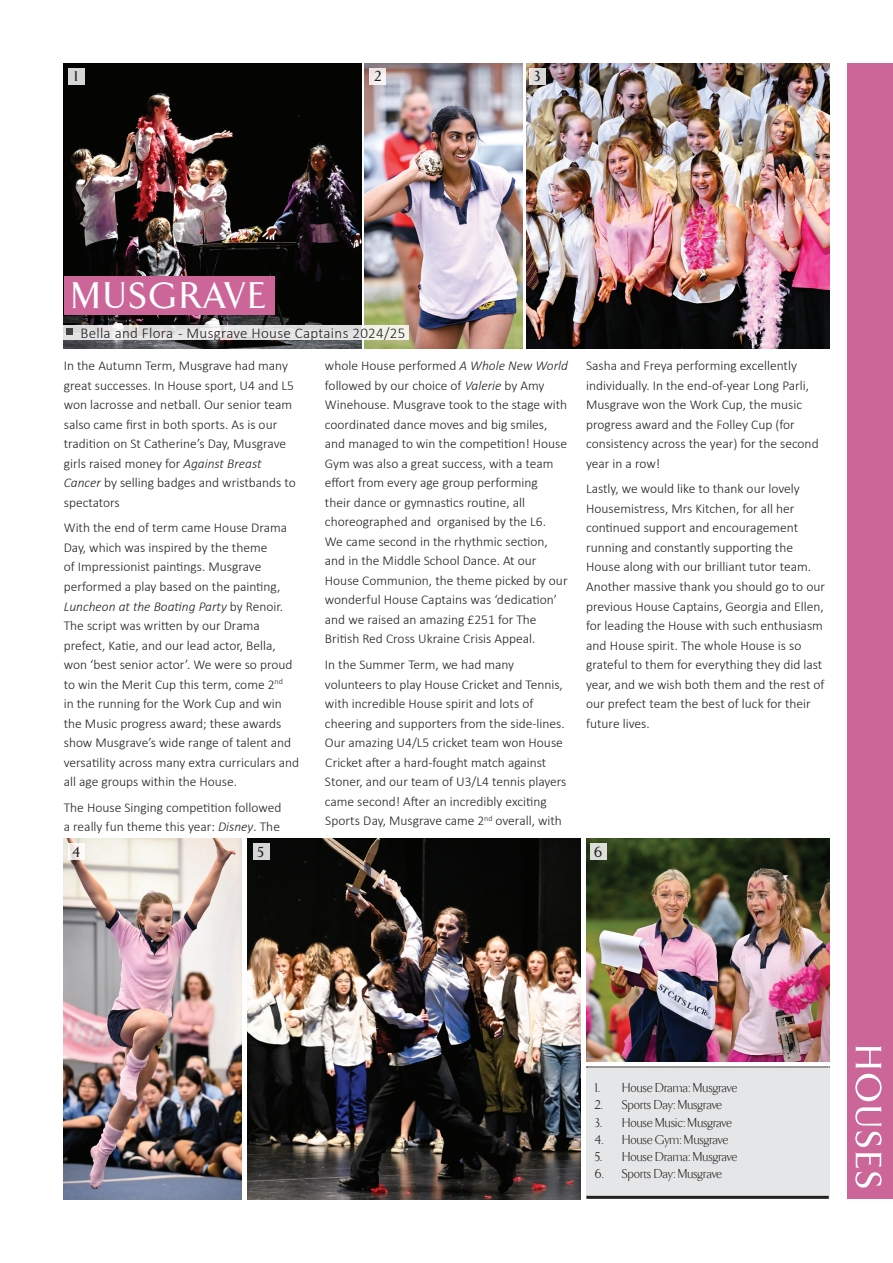
<style>
.page{position:relative;width:893px;height:1263px;background:#fff}
.page>*{position:absolute;margin:0;border:0;box-sizing:border-box;transform-origin:0 0}
.t1{font:500 37.5px "TF Arrow";letter-spacing:.08em;color:#fff}
.Body_Text{font:300 15px "Calibri";letter-spacing:.02em;color:#231f20}
.t2{font:500 15px "TF Arrow";color:#231f20}
.t3{font:300 13.5px/19.5px "Calibri";color:#231f20}
.t4{font:300 13.2px "TF Arrow";color:#231f20}
.s1{font-style:italic}
</style>
<div class="page">
<div style="left:847px;top:64px;width:46px;height:1135px;background:#c69"></div>
<svg style="left:855px;top:1046px;width:27px;height:141px"></svg>
<img style="left:64px;top:64px;width:297px;height:285px">
<img style="left:365px;top:64px;width:157px;height:285px">
<img style="left:526px;top:64px;width:303px;height:285px">
<svg style="left:63px;top:325px;width:346px;height:15px;background:#e4e4e3"></svg>
<div style="left:64px;top:276px;width:210px;height:39px;background:#c69"></div>
<svg style="left:67px;top:329px;width:6px;height:6px"></svg>
<img style="left:64px;top:839px;width:178px;height:360px">
<img style="left:248px;top:839px;width:333px;height:360px">
<div style="left:586px;top:1067px;width:243px;height:131px;background:#e5e6e7"></div>
<svg style="left:586px;top:1067px;width:244px;height:1px"></svg>
<hr style="left:586px;top:1196px;width:243px;height:3px;background:#231f20">
<img style="left:586px;top:838px;width:243px;height:224px">
<div style="left:68px;top:68px;width:16px;height:16px;background:#d6d6d6"></div>
<svg style="left:68px;top:844px;width:16px;height:16px"></svg>
<div style="left:370px;top:68px;width:16px;height:16px;background:#f2edec"></div>
<div style="left:253px;top:844px;width:16px;height:16px;background:#d7d7d7"></div>
<div style="left:590px;top:843px;width:16px;height:16px;background:#dcded9"></div>
<div style="left:529px;top:68px;width:16px;height:16px;background:#dcdad8"></div>
<p class="t2" style="left:75px;top:68px;width:5px">1</p>
<p class="t2" style="left:375px;top:68px;width:8px">2</p>
<p class="t2" style="left:535px;top:68px;width:7px">3</p>
<p class="t1" style="left:71px;top:277px;width:195px">MUSGRAVE</p>
<p class="Body_Text" style="left:80px;top:323px;width:326px">Bella and Flora - Musgrave House Captains 2024/25</p>
<p class="t3" style="left:64px;top:356px;width:234px">In the Autumn Term, Musgrave had many great successes. In House sport, U4 and L5 won lacrosse and netball. Our senior team salso came first in both sports. As is our tradition on St Catherine’s Day, Musgrave girls raised money for <span class="s1">Against Breast Cancer</span> by selling badges and wristbands to spectators</p>
<p class="t3" style="left:64px;top:518px;width:237px">With the end of term came House Drama Day, which was inspired by the theme<br>of Impressionist paintings. Musgrave performed a play based on the painting, <span class="s1">Luncheon at the Boating Party</span> by Renoir.<br>The script was written by our Drama prefect, Katie, and our lead actor, Bella, won ‘best senior actor’. We were so proud to win the Merit Cup this term, come 2<sup>nd<br></sup>in the running for the Work Cup and win the Music progress award; these awards show Musgrave’s wide range of talent and versatility across many extra curriculars and all age groups within the House.</p>
<p class="t3" style="left:64px;top:797px;width:219px">The House Singing competition followed a really fun theme this year: <span class="s1">Disney</span>. The</p>
<p class="t3" style="left:325px;top:356px;width:245px">whole House performed <span class="s1">A Whole New World </span>followed by our choice of <span class="s1">Valerie</span> by Amy Winehouse. Musgrave took to the stage with coordinated dance moves and big smiles, and managed to win the competition! House Gym was also a great success, with a team effort from every age group performing<br>their dance or gymnastics routine, all choreographed and organised by the L6.<br>We came second in the rhythmic section, and in the Middle School Dance. At our House Communion, the theme picked by our wonderful House Captains was ‘dedication’ and we raised an amazing £251 for The British Red Cross Ukraine Crisis Appeal.</p>
<p class="t3" style="left:325px;top:655px;width:243px">In the Summer Term, we had many volunteers to play House Cricket and Tennis, with incredible House spirit and lots of cheering and supporters from the side-lines.<br>Our amazing U4/L5 cricket team won House Cricket after a hard-fought match against Stoner, and our team of U3/L4 tennis players came second! After an incredibly exciting Sports Day, Musgrave came 2<sup>nd</sup> overall, with</p>
<p class="t3" style="left:586px;top:356px;width:234px">Sasha and Freya performing excellently individually. In the end-of-year Long Parli, Musgrave won the Work Cup, the music progress award and the Folley Cup (for consistency across the year) for the second year in a row!</p>
<p class="t3" style="left:586px;top:479px;width:240px">Lastly, we would like to thank our lovely Housemistress, Mrs Kitchen, for all her continued support and encouragement running and constantly supporting the House along with our brilliant tutor team.<br>Another massive thank you should go to our previous House Captains, Georgia and Ellen, for leading the House with such enthusiasm and House spirit. The whole House is so grateful to them for everything they did last year, and we wish both them and the rest of our prefect team the best of luck for their future lives.</p>
<p class="t2" style="left:73px;top:844px;width:9px">4</p>
<p class="t2" style="left:258px;top:844px;width:8px">5</p>
<p class="t2" style="left:594px;top:844px;width:9px">6</p>
<p class="t4" style="left:595px;top:1081px;width:144px">1. House Drama: Musgrave</p>
<p class="t4" style="left:595px;top:1098px;width:129px">2. Sports Day: Musgrave</p>
<p class="t4" style="left:595px;top:1115px;width:139px">3. House Music: Musgrave</p>
<p class="t4" style="left:595px;top:1133px;width:135px">4. House Gym: Musgrave</p>
<p class="t4" style="left:595px;top:1150px;width:144px">5. House Drama: Musgrave</p>
<p class="t4" style="left:595px;top:1167px;width:129px">6. Sports Day: Musgrave</p>
</div>
